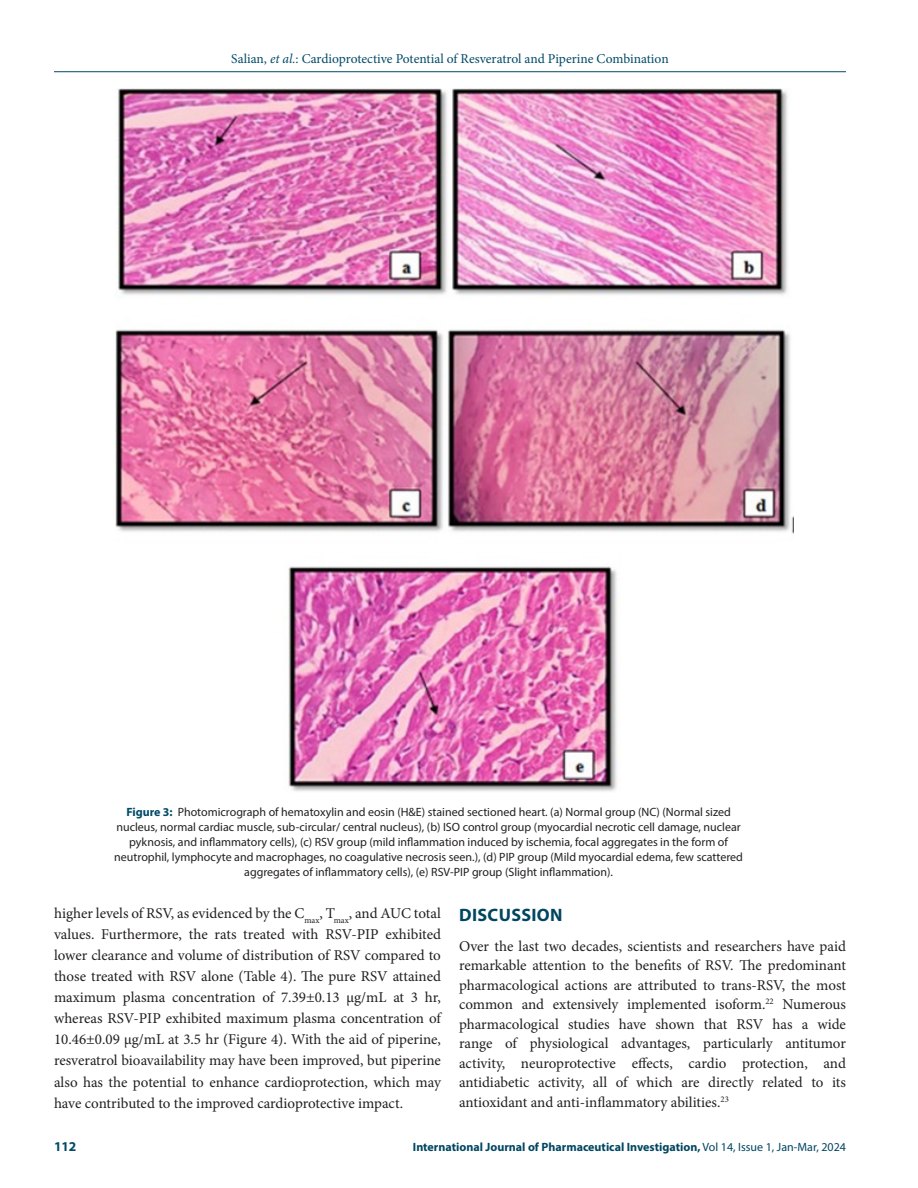
<style>
.page{position:relative;width:918px;height:1188px;background:#fff}
.page>*{position:absolute;margin:0;border:0;box-sizing:border-box;transform-origin:0 0}
.Heading_1{font:700 18px "Myriad Pro";letter-spacing:.02em;color:#004661}
.Body_text__FO{font:15px/21px "Minion Pro";letter-spacing:-.005em;color:#231f20;text-align:justify}
.t1{font:13.5px "Minion Pro";letter-spacing:-.005em;color:#004a67}
.t2{font:700 13.5px "Myriad Pro";color:#004a67}
.FIG_Caption{font:12px/15px "Myriad Pro";color:#231f20;text-align:center}
.t3{font:700 12px "Myriad Pro";color:#004661}
.s1{font-style:italic}
.s2{font-weight:700;color:#004a67}
.s3{font-weight:400}
</style>
<div class="page">
<hr style="left:54px;top:71px;width:792px;height:1px;background:#004a67">
<img style="left:116px;top:88px;width:677px;height:704px">
<p class="t1" style="left:231px;top:50px;width:439px">Salian, <span class="s1">et al.</span>: Cardioprotective Potential of Resveratrol and Piperine Combination</p>
<p class="FIG_Caption" style="left:114px;top:804px;width:630px"><span class="s2">Figure 3:</span> Photomicrograph of hematoxylin and eosin (H&amp;E) stained sectioned heart. (a) Normal group (NC) (Normal sized nucleus, normal cardiac muscle, sub-circular/ central nucleus), (b) ISO control group (myocardial necrotic cell damage, nuclear pyknosis, and inflammatory cells), (c) RSV group (mild inflammation induced by ischemia, focal aggregates in the form of neutrophil, lymphocyte and macrophages, no coagulative necrosis seen.), (d) PIP group (Mild myocardial edema, few scattered aggregates of inflammatory cells), (e) RSV-PIP group (Slight inflammation).</p>
<p class="Body_text__FO" style="left:54px;top:903px;width:389px">higher levels of RSV, as evidenced by the C<sub>max</sub>, T<sub>max</sub>, and AUC total values. Furthermore, the rats treated with RSV-PIP exhibited lower clearance and volume of distribution of RSV compared to those treated with RSV alone (Table 4). The pure RSV attained maximum plasma concentration of 7.39±0.13 µg/mL at 3 hr, whereas RSV-PIP exhibited maximum plasma concentration of 10.46±0.09 µg/mL at 3.5 hr (Figure 4). With the aid of piperine, resveratrol bioavailability may have been improved, but piperine also has the potential to enhance cardioprotection, which may have contributed to the improved cardioprotective impact.</p>
<p class="Heading_1" style="left:459px;top:903px;width:105px">DISCUSSION</p>
<p class="Body_text__FO" style="left:459px;top:936px;width:389px;line-height:19.5px">Over the last two decades, scientists and researchers have paid remarkable attention to the benefits of RSV. The predominant pharmacological actions are attributed to trans-RSV, the most common and extensively implemented isoform.<sup>22</sup> Numerous pharmacological studies have shown that RSV has a wide range of physiological advantages, particularly antitumor activity, neuroprotective effects, cardio protection, and antidiabetic activity, all of which are directly related to its antioxidant and anti-inflammatory abilities.<sup>23</sup></p>
<p class="t2" style="left:54px;top:1137px;width:24px">112</p>
<p class="t3" style="left:413px;top:1139px;width:435px">International Journal of Pharmaceutical Investigation, <span class="s3">Vol 14, Issue 1, Jan-Mar, 2024</span></p>
</div>
